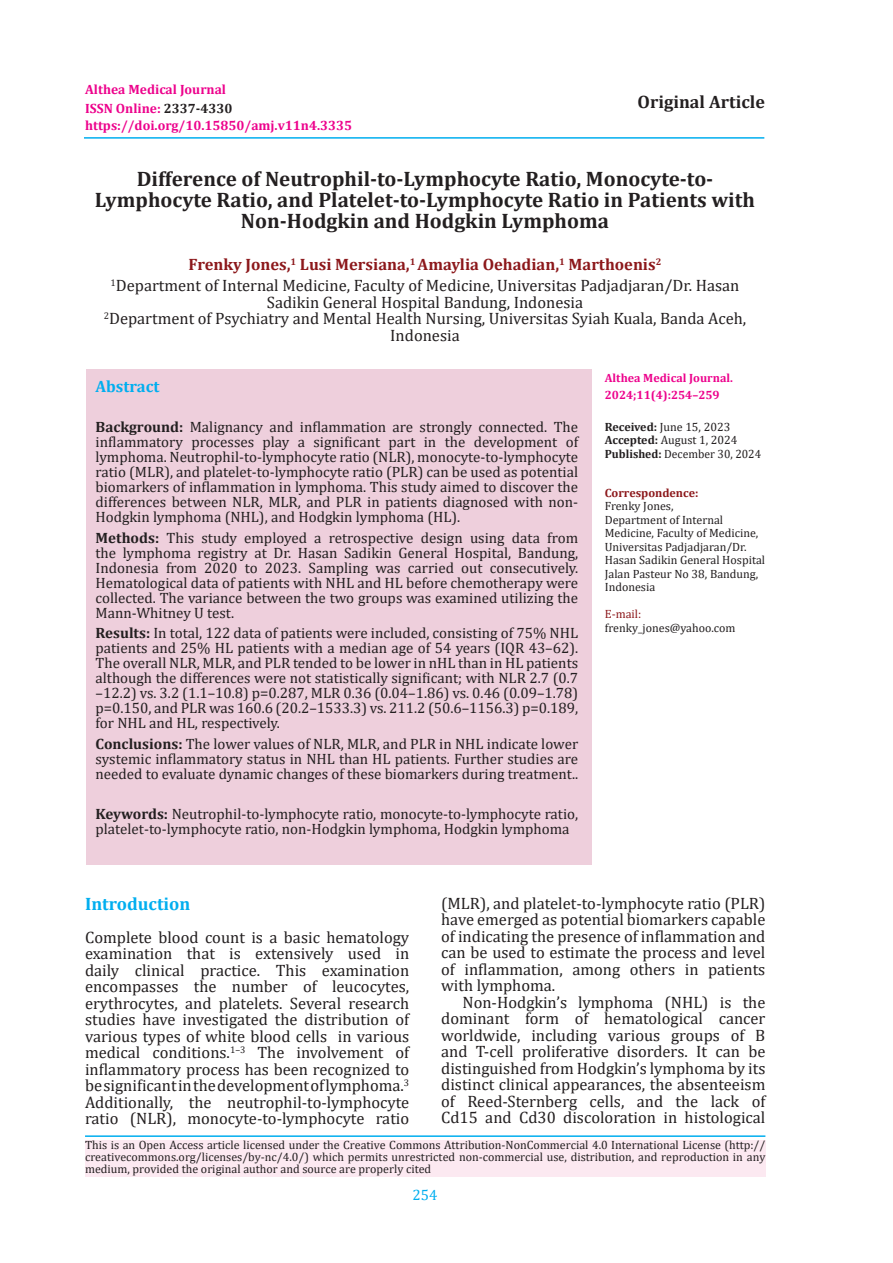
<style>
.page{position:relative;width:893px;height:1263px;background:#fff}
.page>*{position:absolute;margin:0;border:0;box-sizing:border-box;transform-origin:0 0}
.Judul_Artikel{font:700 21px/21px "Cambria";color:#231f20;text-align:center}
.t1{font:700 18px "Cambria";color:#231f20}
.Judul_Isi_Artikel{font:700 18px "Cambria";color:#00aeef}
.Isi_Artikel{font:16.5px/16.5px "Cambria";color:#231f20;text-align:justify}
.Isi_Artikel_0_5{font:16.5px/16.5px "Cambria";color:#231f20;text-align:justify}
.Departemen{font:700 16.5px "Cambria";color:#8c181b}
.Abstrak_Back{font:700 16.5px "Cambria";color:#00aeef}
.Abstrak_Isi{font:15px/15px "Cambria";color:#231f20;text-align:justify}
.t2{font:15px "Cambria";color:#00aeef}
.Penulis{font:700 13.5px/19.2px "Cambria";color:#ed028c}
.Article_info{font:12px/13.5px "Cambria";color:#231f20}
.Abstrak_Isi-2{font:700 12px "Cambria";color:#ed028c}
.t3{font:700 12px "Cambria";color:#8c181b}
.t4{font:12px "Cambria";color:#8c181b}
.s1{color:#231f20}
.s2{font-weight:700}
</style>
<div class="page">
<hr style="left:84px;top:137px;width:680px;height:2px;background:#00aeef">
<div style="left:85px;top:1140px;width:680px;height:37px;background:#fce9f1"></div>
<hr style="left:85px;top:1135px;width:680px;height:2px;background:#00aeef">
<div style="left:86px;top:369px;width:506px;height:496px;background:#eecfdc"></div>
<p class="Penulis" style="left:85px;top:79px;width:149px">Althea Medical Journal<br>ISSN Online: <span class="s1">2337-4330</span></p>
<p class="Penulis" style="left:85px;top:115px;width:269px">https://doi.org/10.15850/amj.v11n4.3335</p>
<p class="t1" style="left:638px;top:89px;width:129px">Original Article</p>
<p class="Judul_Artikel" style="left:95px;top:168px;width:662px">Difference of Neutrophil-to-Lymphocyte Ratio, Monocyte-to-<br>Lymphocyte Ratio, and Platelet-to-Lymphocyte Ratio in Patients with<br>Non-Hodgkin and Hodgkin Lymphoma</p>
<p class="Departemen" style="left:189px;top:253px;width:474px">Frenky Jones,<sup>1</sup> Lusi Mersiana,<sup>1</sup> Amaylia Oehadian,<sup>1</sup> Marthoenis<sup>2</sup></p>
<p class="Isi_Artikel" style="left:111px;top:277px;width:630px;text-align:center"><sup>1</sup>Department of Internal Medicine, Faculty of Medicine, Universitas Padjadjaran/Dr. Hasan<br>Sadikin General Hospital Bandung, Indonesia</p>
<p class="Isi_Artikel" style="left:104px;top:310px;width:644px;text-align:center"><sup>2</sup>Department of Psychiatry and Mental Health Nursing, Universitas Syiah Kuala, Banda Aceh,<br>Indonesia</p>
<p class="Abstrak_Back" style="left:96px;top:374px;width:65px">Abstract</p>
<p class="Abstrak_Isi" style="left:96px;top:419px;width:484px"><span class="s2">Background:</span> Malignancy and inflammation are strongly connected. The inflammatory processes play a significant part in the development of lymphoma. Neutrophil-to-lymphocyte ratio (NLR), monocyte-to-lymphocyte ratio (MLR), and platelet-to-lymphocyte ratio (PLR) can be used as potential biomarkers of inflammation in lymphoma. This study aimed to discover the differences between NLR, MLR, and PLR in patients diagnosed with non-Hodgkin lymphoma (NHL), and Hodgkin lymphoma (HL).</p>
<p class="Abstrak_Isi" style="left:96px;top:530px;width:484px"><span class="s2">Methods:</span> This study employed a retrospective design using data from the lymphoma registry at Dr. Hasan Sadikin General Hospital, Bandung, Indonesia from 2020 to 2023. Sampling was carried out consecutively.<br>Hematological data of patients with NHL and HL before chemotherapy were collected. The variance between the two groups was examined utilizing the Mann-Whitney U test.</p>
<p class="Abstrak_Isi" style="left:96px;top:626px;width:484px"><span class="s2">Results:</span> In total, 122 data of patients were included, consisting of 75% NHL patients and 25% HL patients with a median age of 54 years (IQR 43–62).<br>The overall NLR, MLR, and PLR tended to be lower in nHL than in HL patients although the differences were not statistically significant; with NLR 2.7 (0.7 –12.2) vs. 3.2 (1.1–10.8) p=0.287, MLR 0.36 (0.04–1.86) vs. 0.46 (0.09–1.78) p=0.150, and PLR was 160.6 (20.2–1533.3) vs. 211.2 (50.6–1156.3) p=0.189, for NHL and HL, respectively.</p>
<p class="Abstrak_Isi" style="left:96px;top:736px;width:484px"><span class="s2">Conclusions:</span> The lower values of NLR, MLR, and PLR in NHL indicate lower systemic inflammatory status in NHL than HL patients. Further studies are needed to evaluate dynamic changes of these biomarkers during treatment..</p>
<p class="Abstrak_Isi" style="left:96px;top:806px;width:484px"><span class="s2">Keywords:</span> Neutrophil-to-lymphocyte ratio, monocyte-to-lymphocyte ratio, platelet-to-lymphocyte ratio, non-Hodgkin lymphoma, Hodgkin lymphoma</p>
<p class="Abstrak_Isi-2" style="left:605px;top:369px;width:130px">Althea Medical Journal.</p>
<p class="Abstrak_Isi-2" style="left:605px;top:387px;width:116px">2024;11(4):254–259</p>
<p class="Article_info" style="left:605px;top:420px;width:127px"><span class="s2">Received:</span> June 15, 2023</p>
<p class="Article_info" style="left:605px;top:433px;width:134px"><span class="s2">Accepted:</span> August 1, 2024</p>
<p class="Article_info" style="left:605px;top:447px;width:158px"><span class="s2">Published:</span> December 30, 2024</p>
<p class="t3" style="left:605px;top:484px;width:95px">Correspondence:</p>
<p class="Article_info" style="left:605px;top:499px;width:70px">Frenky Jones,</p>
<p class="Article_info" style="left:605px;top:513px;width:162px">Department of Internal<br>Medicine, Faculty of Medicine,<br>Universitas Padjadjaran/Dr.<br>Hasan Sadikin General Hospital</p>
<p class="Article_info" style="left:605px;top:567px;width:155px">Jalan Pasteur No 38, Bandung,<br>Indonesia</p>
<p class="t4" style="left:605px;top:607px;width:38px">E-mail:</p>
<p class="Article_info" style="left:605px;top:621px;width:132px">frenky_jones@yahoo.com</p>
<p class="Judul_Isi_Artikel" style="left:85px;top:891px;width:107px">Introduction</p>
<p class="Isi_Artikel" style="left:85px;top:929px;width:326px">Complete blood count is a basic hematology examination that is extensively used in daily clinical practice. This examination encompasses the number of leucocytes, erythrocytes, and platelets. Several research studies have investigated the distribution of various types of white blood cells in various medical conditions.<sup>1–3</sup> The involvement of inflammatory process has been recognized to be significant in the development of lymphoma.<sup>3<br></sup>Additionally, the neutrophil-to-lymphocyte ratio (NLR), monocyte-to-lymphocyte ratio</p>
<p class="Isi_Artikel" style="left:441px;top:895px;width:326px">(MLR), and platelet-to-lymphocyte ratio (PLR) have emerged as potential biomarkers capable of indicating the presence of inflammation and can be used to estimate the process and level of inflammation, among others in patients with lymphoma.</p>
<p class="Isi_Artikel_0_5" style="left:441px;top:994px;width:326px;text-indent:21px">Non-Hodgkin’s lymphoma (NHL) is the dominant form of hematological cancer worldwide, including various groups of B and T-cell proliferative disorders. It can be distinguished from Hodgkin’s lymphoma by its distinct clinical appearances, the absenteeism of Reed-Sternberg cells, and the lack of Cd15 and Cd30 discoloration in histological</p>
<p class="Article_info" style="left:85px;top:1139px;width:682px;line-height:12px;text-align:justify">This is an Open Access article licensed under the Creative Commons Attribution-NonCommercial 4.0 International License (http:// creativecommons.org/licenses/by-nc/4.0/) which permits unrestricted non-commercial use, distribution, and reproduction in any medium, provided the original author and source are properly cited</p>
<p class="t2" style="left:413px;top:1186px;width:26px">254</p>
</div>
